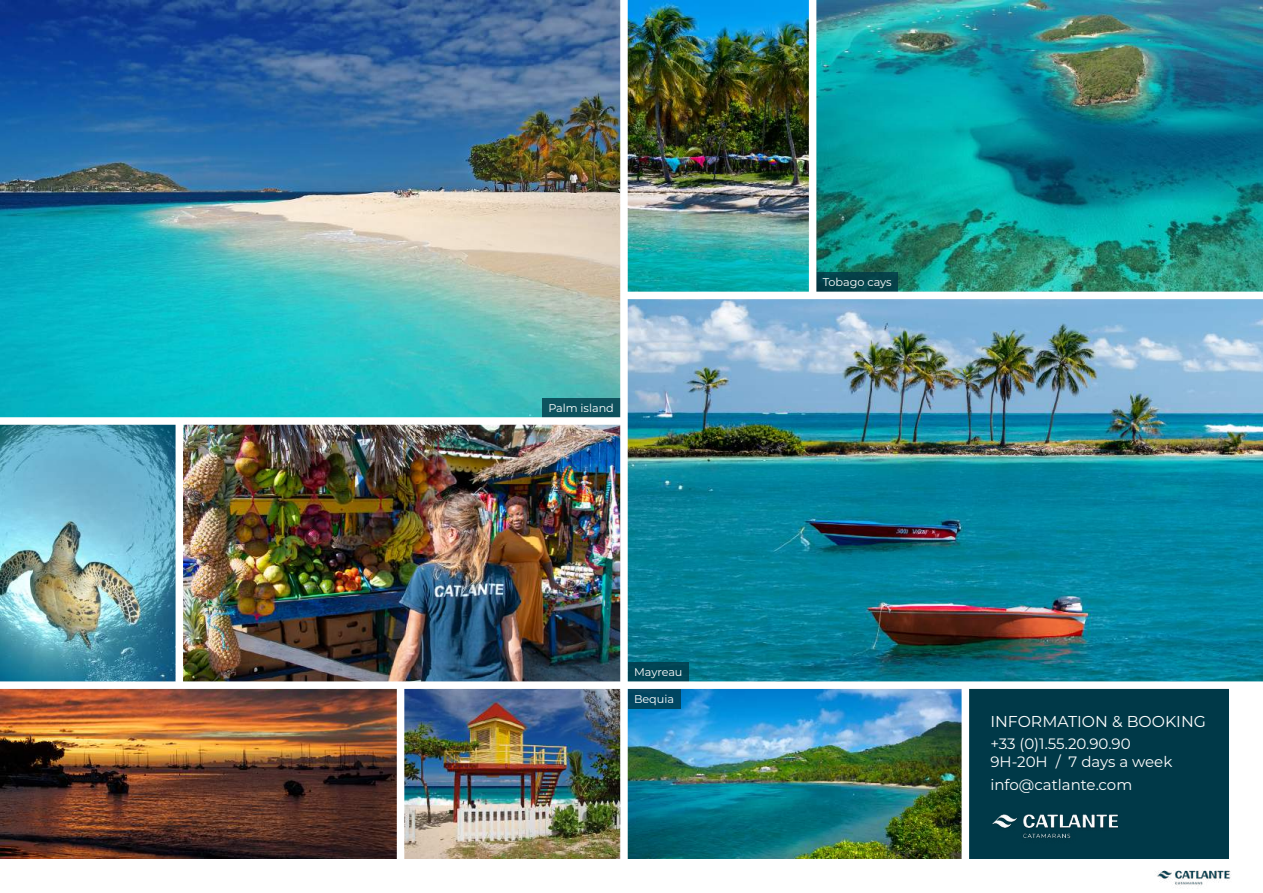
<style>
.page{position:relative;width:1263px;height:893px;background:#fff}
.page>*{position:absolute;margin:0;border:0;box-sizing:border-box;transform-origin:0 0}
.t1{font:15.75px "Montserrat";color:#fff}
.t2{font:15px/18px "Montserrat";color:#fff}
.t3{font:11.25px "Montserrat";letter-spacing:-.005em;color:#fff}
</style>
<div class="page">
<img style="left:1155px;top:870px;width:76px;height:16px">
<img style="left:404px;top:689px;width:557px;height:170px">
<img style="left:628px;top:299px;width:635px;height:382px">
<img style="left:0;top:425px;width:620px;height:256px">
<img style="left:0;top:689px;width:397px;height:170px">
<img style="left:816px;top:0;width:447px;height:292px">
<img style="left:0;top:0;width:620px;height:417px">
<div style="left:176px;top:423px;width:7px;height:261px;background:#fff"></div>
<img style="left:628px;top:0;width:181px;height:292px">
<div style="left:969px;top:689px;width:260px;height:170px;background:#003948"></div>
<img style="left:992px;top:814px;width:126px;height:24px">
<div style="left:542px;top:398px;width:78px;height:19px;background:#0d525e"></div>
<div style="left:816px;top:272px;width:82px;height:20px;background:#054148"></div>
<div style="left:628px;top:662px;width:60px;height:19px;background:#004555"></div>
<div style="left:628px;top:689px;width:52px;height:19px;background:#004661"></div>
<div style="left:620px;top:0;width:8px;height:863px;background:#fff"></div>
<p class="t3" style="left:548px;top:400px;width:67px">Palm island</p>
<p class="t3" style="left:634px;top:664px;width:50px">Mayreau</p>
<p class="t3" style="left:634px;top:691px;width:41px">Bequia</p>
<p class="t3" style="left:823px;top:274px;width:70px">Tobago cays</p>
<p class="t1" style="left:990px;top:711px;width:217px">INFORMATION &amp; BOOKING</p>
<p class="t2" style="left:990px;top:735px;width:184px">+33 (0)1.55.20.90.90<br>9H-20H / 7 days a week</p>
<p class="t2" style="left:990px;top:775px;width:143px">info@catlante.com</p>
</div>
